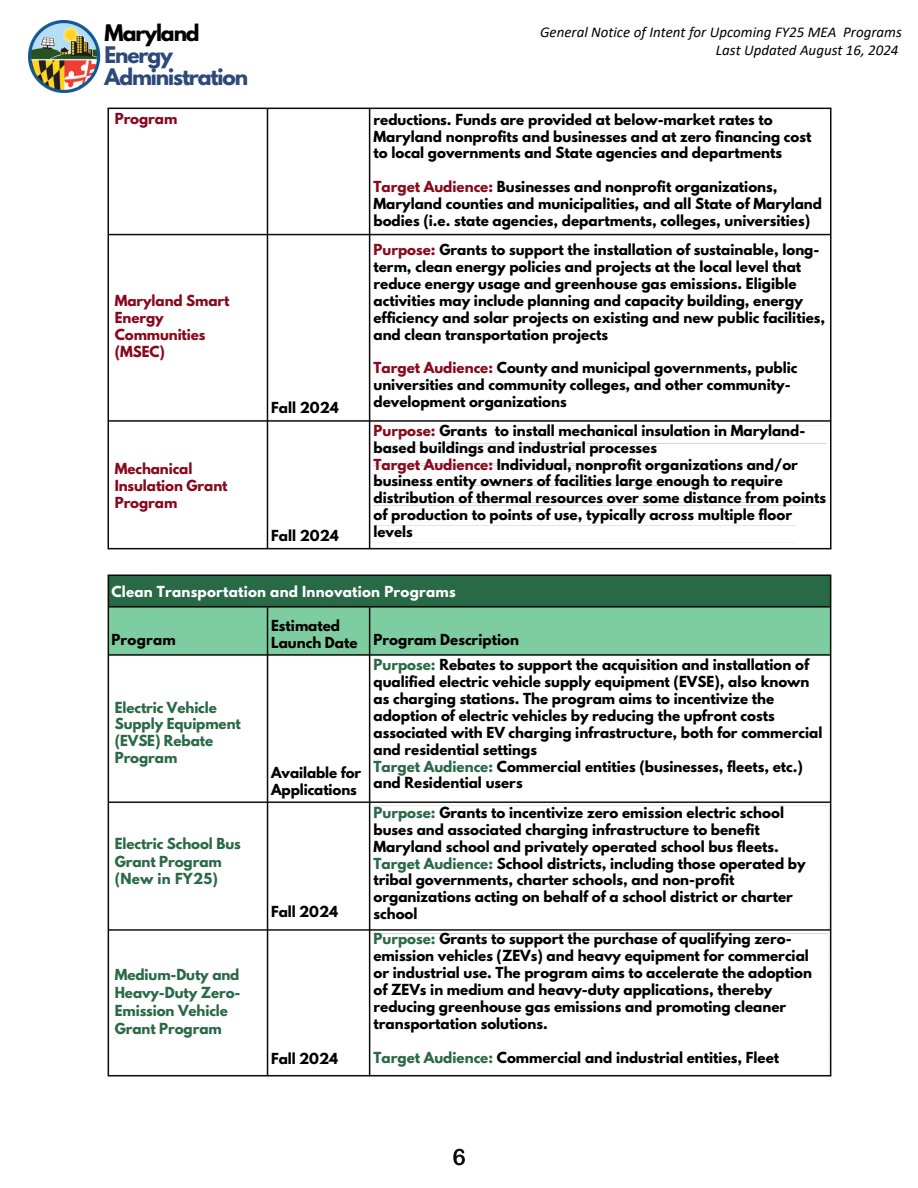
<style>
.page{position:relative;width:918px;height:1188px;background:#fff}
.page>*{position:absolute;margin:0;border:0;box-sizing:border-box;transform-origin:0 0}
.t1{font:700 20.25px/22.4px "League Spartan";letter-spacing:-.055em;color:#2d497a}
.t2{font:italic 15px "Calibri";color:#000}
.t3{font:700 13.5px/16.8px "League Spartan";color:#000}
.t4{font:700 13.5px/18px "League Spartan";letter-spacing:-.005em;color:#2a6946}
.t5{font:700 13.5px/16.8px "League Spartan";letter-spacing:-.005em;color:#88091b}
.t6{font:700 13.5px "League Spartan";letter-spacing:.015em;color:#fff}
.t7{font:700 13.5px "League Spartan";letter-spacing:.015em;color:#2a6946}
.s1{color:#000}
.s2{color:#88091b}
.s3{color:#2a6946}
</style>
<div class="page">
<img style="left:107px;top:107px;width:725px;height:443px">
<img style="left:107px;top:574px;width:725px;height:503px">
<svg style="left:453px;top:1149px;width:12px;height:16px"></svg>
<img style="left:28px;top:20px;width:73px;height:72px">
<p class="t1" style="left:105px;top:24px;width:145px"><span class="s1">Maryland<br></span>Energy<br>Administration</p>
<p class="t5" style="left:115px;top:112px;width:64px">Program</p>
<p class="t5" style="left:115px;top:294px;width:116px">Maryland Smart<br>Energy<br>Communities (MSEC)</p>
<p class="t5" style="left:115px;top:462px;width:114px">Mechanical<br>Insulation Grant<br>Program</p>
<h2 class="t3" style="left:271px;top:401px;width:69px">Fall 2024</h2>
<h2 class="t3" style="left:271px;top:529px;width:69px">Fall 2024</h2>
<h2 class="t2" style="left:540px;top:26px;width:363px">General Notice of Intent for Upcoming FY25 MEA Programs</h2>
<h2 class="t2" style="left:716px;top:44px;width:184px">Last Updated August 16, 2024</h2>
<h2 class="t3" style="left:374px;top:113px;width:440px">reductions. Funds are provided at below-market rates to<br>Maryland nonprofits and businesses and at zero financing cost to local governments and State agencies and departments</h2>
<p class="t3" style="left:374px;top:180px;width:450px"><span class="s2">Target Audience:</span> Businesses and nonprofit organizations,<br>Maryland counties and municipalities, and all State of Maryland bodies (i.e. state agencies, departments, colleges, universities)</p>
<h2 class="t3" style="left:374px;top:243px;width:453px"><span class="s2">Purpose:</span> Grants to support the installation of sustainable, long&shy;term, clean energy policies and projects at the local level that reduce energy usage and greenhouse gas emissions. Eligible activities may include planning and capacity building, energy efficiency and solar projects on existing and new public facilities, and clean transportation projects</h2>
<h2 class="t3" style="left:374px;top:361px;width:426px"><span class="s2">Target Audience:</span> County and municipal governments, public universities and community colleges, and other community&shy;development organizations</h2>
<h2 class="t3" style="left:374px;top:424px;width:454px"><span class="s2">Purpose:</span> Grants to install mechanical insulation in Maryland&shy;based buildings and industrial processes<br><span class="s2">Target Audience:</span> Individual, nonprofit organizations and/or business entity owners of facilities large enough to require distribution of thermal resources over some distance from points of production to points of use, typically across multiple floor levels</h2>
<h2 class="t6" style="left:111px;top:585px;width:346px">Clean Transportation and Innovation Programs</h2>
<h2 class="t3" style="left:111px;top:633px;width:66px">Program</h2>
<h2 class="t3" style="left:271px;top:619px;width:88px">Estimated<br>Launch Date</h2>
<h2 class="t3" style="left:374px;top:633px;width:147px">Program Description</h2>
<h2 class="t3" style="left:374px;top:658px;width:450px"><span class="s3">Purpose:</span> Rebates to support the acquisition and installation of qualified electric vehicle supply equipment (EVSE), also known as charging stations. The program aims to incentivize the adoption of electric vehicles by reducing the upfront costs associated with EV charging infrastructure, both for commercial and residential settings<br><span class="s3">Target Audience:</span> Commercial entities (businesses, fleets, etc.) and Residential users</h2>
<h2 class="t3" style="left:374px;top:806px;width:434px"><span class="s3">Purpose:</span> Grants to incentivize zero emission electric school buses and associated charging infrastructure to benefit Maryland school and privately operated school bus fleets.<br><span class="s3">Target Audience:</span> School districts, including those operated by tribal governments, charter schools, and non-profit organizations acting on behalf of a school district or charter school</h2>
<h2 class="t3" style="left:374px;top:932px;width:440px"><span class="s3">Purpose:</span> Grants to support the purchase of qualifying zero&shy;emission vehicles (ZEVs) and heavy equipment for commercial or industrial use. The program aims to accelerate the adoption of ZEVs in medium and heavy-duty applications, thereby reducing greenhouse gas emissions and promoting cleaner transportation solutions.</h2>
<h2 class="t3" style="left:374px;top:1050px;width:407px"><span class="s3">Target Audience:</span> Commercial and industrial entities, Fleet</h2>
<h2 class="t4" style="left:115px;top:700px;width:128px;line-height:16.8px">Electric Vehicle<br>Supply Equipment (EVSE) Rebate<br>Program</h2>
<h2 class="t3" style="left:271px;top:766px;width:92px">Available for<br>Applications</h2>
<h2 class="t4" style="left:115px;top:837px;width:128px">Electric School Bus<br>Grant Program</h2>
<h2 class="t7" style="left:115px;top:872px;width:105px">(New in FY25)</h2>
<h2 class="t3" style="left:271px;top:905px;width:68px">Fall 2024</h2>
<h2 class="t4" style="left:115px;top:968px;width:127px">Medium-Duty and<br>Heavy-Duty Zero-<br>Emission Vehicle<br>Grant Program</h2>
<h2 class="t3" style="left:271px;top:1052px;width:68px">Fall 2024</h2>
</div>
